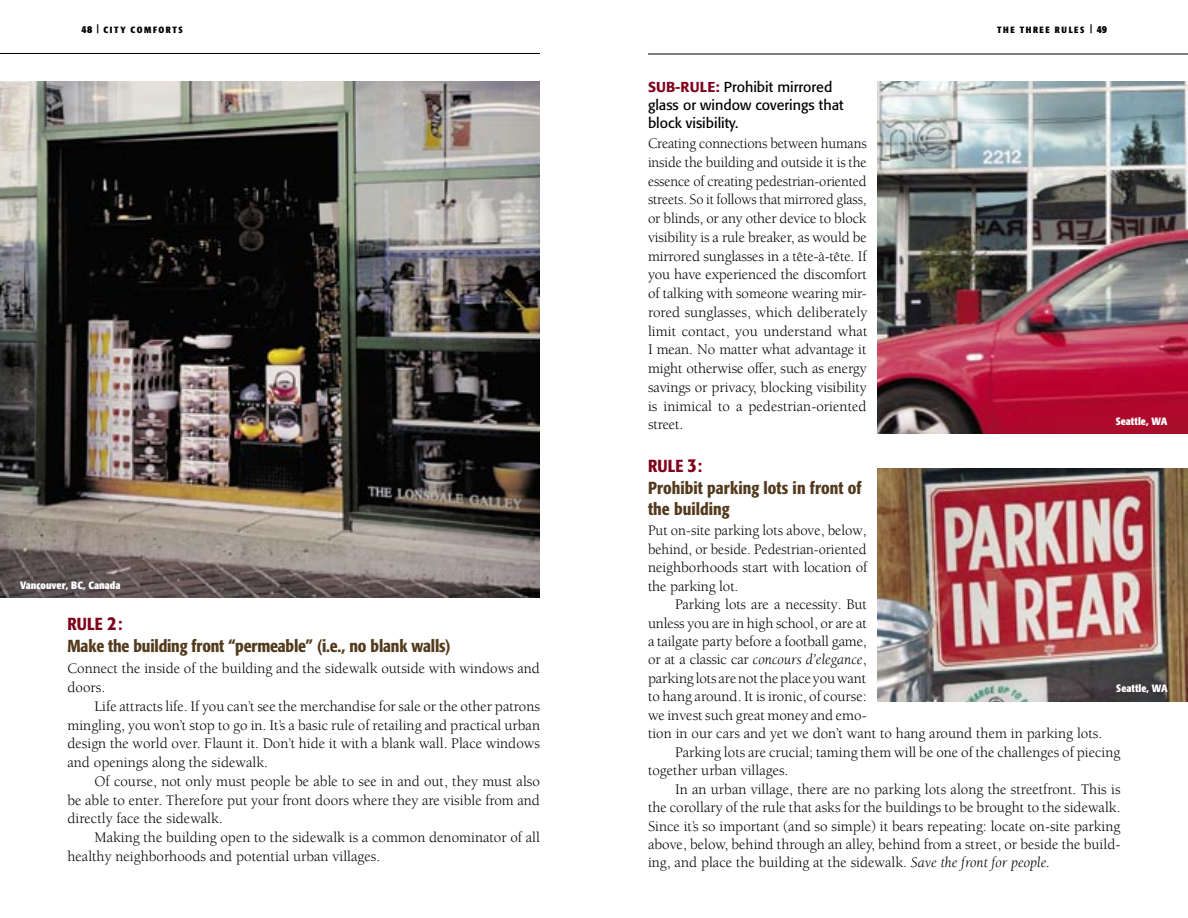
<style>
.page{position:relative;width:1188px;height:918px;background:#fff}
.page>*{position:absolute;margin:0;border:0;box-sizing:border-box;transform-origin:0 0}
.t1{font:500 condensed 17.25px/22.4px "Formata";color:#533a1d}
.t2{font:15px/18.8px "Berkeley";color:#000;text-align:justify}
.t3{font:italic 15px "Berkeley";color:#000}
.t4{font:14.25px/18px "Formata";color:#000}
.t5{font:700 condensed 10.5px "Formata";letter-spacing:.005em;color:#fff}
.t6{font:700 condensed 9px "Formata";letter-spacing:.175em;color:#000}
.s1{font-size:10.5px}
.s2{color:#7f001a}
.s3{font-size:19.5px;color:#7f001a}
.s4{font-weight:500;color:#7f001a}
.s5{font-style:normal}
.s6{font-style:italic}
</style>
<div class="page">
<hr style="left:0;top:53px;width:540px;height:1px;background:#000">
<hr style="left:648px;top:54px;width:540px;height:1px;background:#000">
<img style="left:0;top:81px;width:540px;height:516px">
<img style="left:878px;top:82px;width:310px;height:351px">
<img style="left:878px;top:469px;width:310px;height:233px">
<p class="t6" style="left:82px;top:24px;width:103px"><span class="s1">48</span> | CITY COMFORTS</p>
<p class="t6" style="left:997px;top:24px;width:112px">THE THREE RULES | <span class="s1">49</span></p>
<p class="t5" style="left:20px;top:579px;width:102px">Vancouver, BC, Canada</p>
<p class="t1" style="left:68px;top:613px;width:385px"><span class="s2">RULE</span> <span class="s3">2</span><span class="s2">:<br></span>Make the building front “permeable” (i.e., no blank walls)</p>
<p class="t2" style="left:68px;top:660px;width:474px">Connect the inside of the building and the sidewalk outside with windows and doors.</p>
<p class="t2" style="left:68px;top:697px;width:474px;text-indent:27px">Life attracts life. If you can’t see the merchandise for sale or the other patrons mingling, you won’t stop to go in. It’s a basic rule of retailing and practical urban design the world over. Flaunt it. Don’t hide it with a blank wall. Place windows and openings along the sidewalk.</p>
<p class="t2" style="left:68px;top:772px;width:474px;text-indent:27px">Of course, not only must people be able to see in and out, they must also be able to enter. Therefore put your front doors where they are visible from and directly face the sidewalk.</p>
<p class="t2" style="left:68px;top:828px;width:474px;text-indent:27px">Making the building open to the sidewalk is a common denominator of all healthy neighborhoods and potential urban villages.</p>
<p class="t4" style="left:648px;top:78px;width:197px"><span class="s4">SUB-RULE:</span> Prohibit mirrored glass or window coverings that block visibility.</p>
<p class="t2" style="left:648px;top:134px;width:221px">Creating connections between humans inside the building and outside it is the essence of creating pedestrian-oriented streets. So it follows that mirrored glass, or blinds, or any other device to block visibility is a rule breaker, as would be mirrored sunglasses in a tête-à-tête. If you have experienced the discomfort of talking with someone wearing mir&shy;rored sunglasses, which deliberately limit contact, you understand what I mean. No matter what advantage it might otherwise offer, such as energy savings or privacy, blocking visibility is inimical to a pedestrian-oriented street.</p>
<p class="t1" style="left:648px;top:455px;width:215px"><span class="s2">RULE</span> <span class="s3">3</span><span class="s2">:<br></span>Prohibit parking lots in front of</p>
<p class="t1" style="left:648px;top:497px;width:83px">the building</p>
<p class="t2" style="left:648px;top:522px;width:221px">Put on-site parking lots above, below, behind, or beside. Pedestrian-oriented neighborhoods start with location of the parking lot.</p>
<p class="t2" style="left:675px;top:595px;width:193px">Parking lots are a necessity. But</p>
<p class="t2" style="left:648px;top:614px;width:220px">unless you are in high school, or are at</p>
<p class="t2" style="left:648px;top:632px;width:220px">a tailgate party before a football game,</p>
<p class="t3" style="left:648px;top:652px;width:220px"><span class="s5">or at a classic car</span> concours d’elegance<span class="s5">,</span></p>
<p class="t2" style="left:648px;top:669px;width:220px">parking lots are not the place you want</p>
<p class="t2" style="left:648px;top:688px;width:220px">to hang around. It is ironic, of course:</p>
<p class="t2" style="left:648px;top:706px;width:220px">we invest such great money and emo-</p>
<p class="t2" style="left:648px;top:725px;width:456px">tion in our cars and yet we don’t want to hang around them in parking lots.</p>
<p class="t2" style="left:675px;top:743px;width:447px">Parking lots are crucial; taming them will be one of the challenges of piecing</p>
<p class="t2" style="left:648px;top:761px;width:142px">together urban villages.</p>
<p class="t2" style="left:675px;top:780px;width:447px">In an urban village, there are no parking lots along the streetfront. This is</p>
<p class="t2" style="left:648px;top:798px;width:474px">the corollary of the rule that asks for the buildings to be brought to the sidewalk.</p>
<p class="t2" style="left:648px;top:817px;width:474px">Since it’s so important (and so simple) it bears repeating: locate on-site parking</p>
<p class="t2" style="left:648px;top:835px;width:474px">above, below, behind through an alley, behind from a street, or beside the build-</p>
<p class="t2" style="left:648px;top:854px;width:404px">ing, and place the building at the sidewalk. <span class="s6">Save the front for people.</span></p>
<p class="t5" style="left:1116px;top:414px;width:53px">Seattle, WA</p>
<p class="t5" style="left:1116px;top:682px;width:53px">Seattle, WA</p>
</div>
